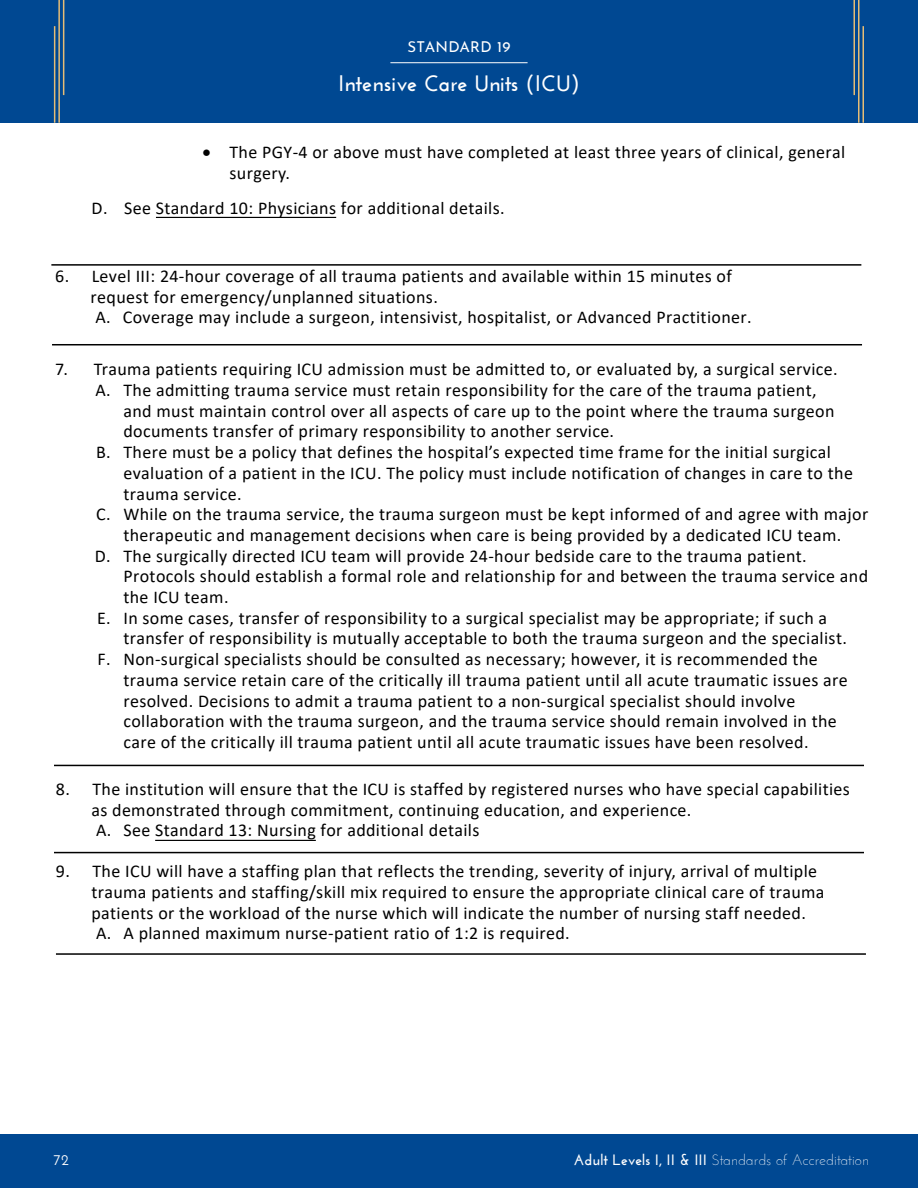
<style>
.page{position:relative;width:918px;height:1188px;background:#fff}
.page>*{position:absolute;margin:0;border:0;box-sizing:border-box;transform-origin:0 0}
.t1{font:700 22.5px "Josefin Sans";color:#fff}
.t2{font:18px/20.7px "Calibri";letter-spacing:.02em;color:#000}
.t3{font:300 15px "Josefin Sans";color:#fff}
.t4{font:15px "Josefin Sans";color:#fff}
.t5{font:600 15px "Josefin Sans";color:#fff}
.s1{font-weight:700}
</style>
<div class="page">
<div style="left:0;top:0;width:918px;height:123px;background:#004892"></div>
<hr style="left:54px;top:26px;width:1px;height:97px;background:#e6bc75">
<hr style="left:862px;top:26px;width:2px;height:97px;background:#e6bc75">
<hr style="left:58px;top:0;width:2px;height:123px;background:#e6bc75">
<hr style="left:858px;top:0;width:2px;height:123px;background:#e6bc75">
<hr style="left:63px;top:0;width:1px;height:95px;background:#e6bc75">
<hr style="left:854px;top:0;width:1px;height:95px;background:#e6bc75">
<div style="left:0;top:1134px;width:918px;height:54px;background:#004892"></div>
<hr style="left:390px;top:62px;width:138px;height:1px;background:#fff">
<hr style="left:54px;top:765px;width:810px;height:1px;background:#000">
<hr style="left:56px;top:953px;width:810px;height:2px;background:#000">
<hr style="left:156px;top:217px;width:180px;height:1px;background:#000">
<hr style="left:155px;top:840px;width:161px;height:1px;background:#000">
<hr style="left:54px;top:852px;width:810px;height:1px;background:#000">
<hr style="left:52px;top:344px;width:810px;height:1px;background:#000">
<hr style="left:51px;top:264px;width:810px;height:2px;background:#000">
<p class="t4" style="left:408px;top:34px;width:21px">STANDARD</p>
<p class="t4" style="left:497px;top:34px;width:15px">19</p>
<p class="t1" style="left:338px;top:70px;width:243px">Intensive Care Units (ICU)</p>
<p class="t2" style="left:229px;top:141px;width:617px;text-indent:-27px">• The PGY-4 or above must have completed at least three years of clinical, general surgery.</p>
<p class="t2" style="left:92px;top:197px;width:415px">D. See Standard 10: Physicians for additional details.</p>
<p class="t2" style="left:91px;top:265px;width:663px;text-indent:-35px">6. Level III: 24-hour coverage of all trauma patients and available within 15 minutes of request for emergency/unplanned situations.<br>A. Coverage may include a surgeon, intensivist, hospitalist, or Advanced Practitioner.</p>
<p class="t2" style="left:95px;top:359px;width:744px;text-indent:-40px">7. Trauma patients requiring ICU admission must be admitted to, or evaluated by, a surgical service.<br>A. The admitting trauma service must retain responsibility for the care of the trauma patient,</p>
<p class="t2" style="left:123px;top:400px;width:713px">and must maintain control over all aspects of care up to the point where the trauma surgeon</p>
<p class="t2" style="left:123px;top:421px;width:492px">documents transfer of primary responsibility to another service.</p>
<p class="t2" style="left:96px;top:441px;width:736px">B. There must be a policy that defines the hospital’s expected time frame for the initial surgical</p>
<p class="t2" style="left:123px;top:462px;width:731px">evaluation of a patient in the ICU. The policy must include notification of changes in care to the</p>
<p class="t2" style="left:123px;top:483px;width:120px">trauma service.</p>
<p class="t2" style="left:96px;top:503px;width:774px">C. While on the trauma service, the trauma surgeon must be kept informed of and agree with major</p>
<p class="t2" style="left:123px;top:524px;width:720px">therapeutic and management decisions when care is being provided by a dedicated ICU team.</p>
<p class="t2" style="left:95px;top:545px;width:714px">D. The surgically directed ICU team will provide 24-hour bedside care to the trauma patient.</p>
<p class="t2" style="left:123px;top:566px;width:746px">Protocols should establish a formal role and relationship for and between the trauma service and</p>
<p class="t2" style="left:123px;top:586px;width:107px">the ICU team.</p>
<p class="t2" style="left:97px;top:607px;width:732px">E. In some cases, transfer of responsibility to a surgical specialist may be appropriate; if such a</p>
<p class="t2" style="left:123px;top:628px;width:725px">transfer of responsibility is mutually acceptable to both the trauma surgeon and the specialist.</p>
<p class="t2" style="left:98px;top:648px;width:722px">F. Non-surgical specialists should be consulted as necessary; however, it is recommended the</p>
<p class="t2" style="left:123px;top:669px;width:726px">trauma service retain care of the critically ill trauma patient until all acute traumatic issues are</p>
<p class="t2" style="left:123px;top:690px;width:673px">resolved. Decisions to admit a trauma patient to a non-surgical specialist should involve</p>
<p class="t2" style="left:123px;top:710px;width:715px">collaboration with the trauma surgeon, and the trauma service should remain involved in the</p>
<p class="t2" style="left:123px;top:731px;width:687px">care of the critically ill trauma patient until all acute traumatic issues have been resolved.</p>
<p class="t2" style="left:91px;top:778px;width:760px;text-indent:-35px">8. The institution will ensure that the ICU is staffed by registered nurses who have special capabilities as demonstrated through commitment, continuing education, and experience.<br>A. See Standard 13: Nursing for additional details</p>
<p class="t2" style="left:91px;top:860px;width:735px;text-indent:-35px">9. The ICU will have a staffing plan that reflects the trending, severity of injury, arrival of multiple trauma patients and staffing/skill mix required to ensure the appropriate clinical care of trauma patients or the workload of the nurse which will indicate the number of nursing staff needed.<br>A. A planned maximum nurse-patient ratio of 1:2 is required.</p>
<p class="t5" style="left:54px;top:1150px;width:17px">72</p>
<p class="t3" style="left:574px;top:1150px;width:297px"><span class="s1">Adult Levels I, II &amp; III</span> Standards of Accreditation</p>
</div>
